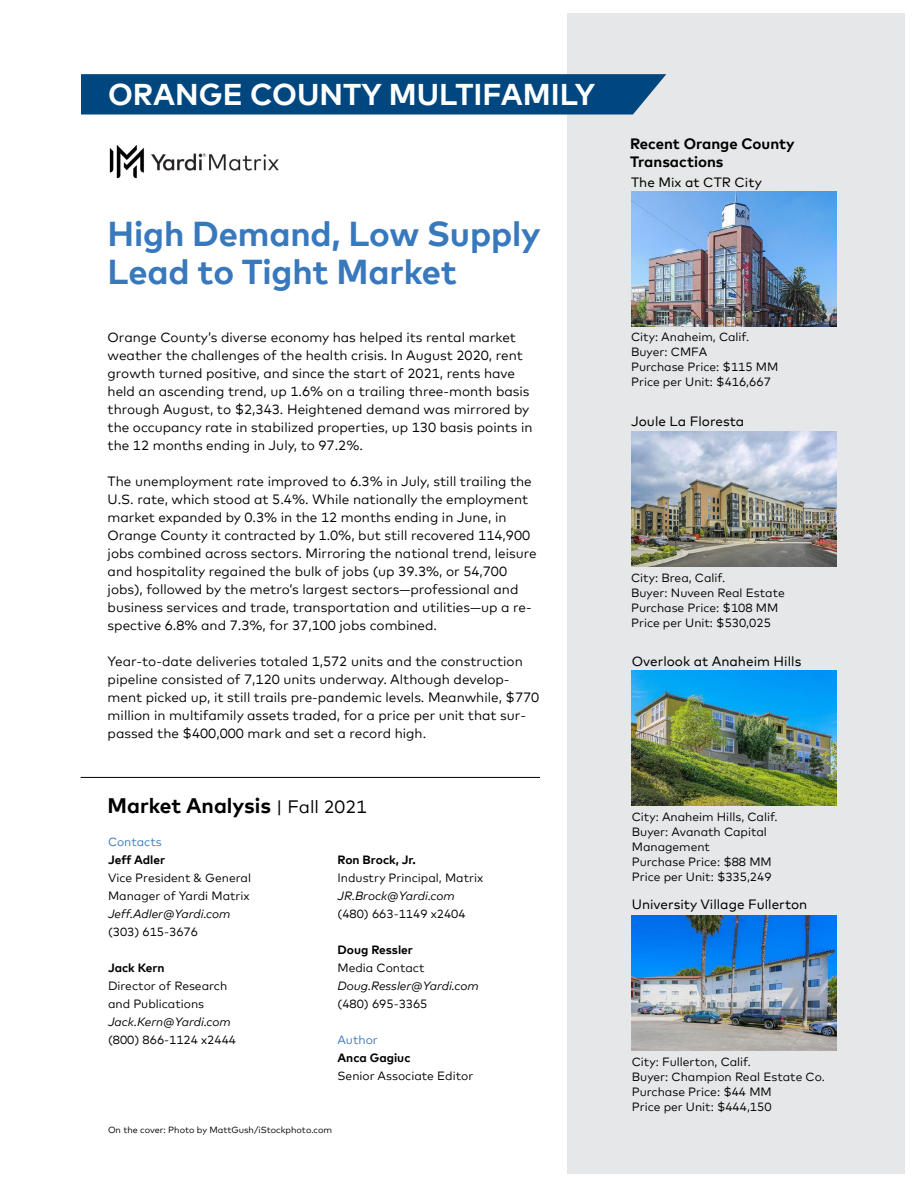
<style>
.page{position:relative;width:918px;height:1188px;background:#fff}
.page>*{position:absolute;margin:0;border:0;box-sizing:border-box;transform-origin:0 0}
.t1{font:700 34.5px/39px "Mark Offc Pro";letter-spacing:-.005em;color:#3879be}
.t2{font:700 30px "Mark Offc Pro";color:#fff}
.t3{font:700 21px "Mark Offc Pro";color:#000}
.t4{font:700 15px/18px "Mark Offc Pro";color:#000}
.t5{font:13.5px/18px "Mark Offc Pro";color:#000}
.t6{font:13.5px "Mark Offc Pro";color:#000}
.t7{font:12px/15px "Mark Offc Pro";color:#000}
.t8{font:italic 12px "Mark Offc Pro";color:#000}
.t9{font:700 12px "Mark Offc Pro";color:#000}
.t10{font:12px "Mark Offc Pro";color:#3879be}
.t11{font:9px "Mark Offc Pro";color:#000}
.s1{font-weight:400;font-size:18px}
</style>
<div class="page">
<img style="left:110px;top:145px;width:169px;height:33px">
<div style="left:567px;top:14px;width:337px;height:1160px;background:#e6e7e8"></div>
<img style="left:632px;top:670px;width:205px;height:135px">
<img style="left:632px;top:915px;width:205px;height:135px">
<img style="left:631px;top:191px;width:205px;height:135px">
<img style="left:631px;top:432px;width:205px;height:135px">
<hr style="left:81px;top:777px;width:459px;height:1px;background:#000">
<svg style="left:81px;top:74px;width:585px;height:41px;background:#094c83"></svg>
<h2 class="t2" style="left:108px;top:71px;width:489px">ORANGE COUNTY MULTIFAMILY</h2>
<h1 class="t1" style="left:108px;top:211px;width:434px">High Demand, Low Supply<br>Lead to Tight Market</h1>
<p class="t5" style="left:108px;top:327px;width:427px">Orange County’s diverse economy has helped its rental market weather the challenges of the health crisis. In August 2020, rent growth turned positive, and since the start of 2021, rents have held an ascending trend, up 1.6% on a trailing three-month basis through August, to $2,343. Heightened demand was mirrored by the occupancy rate in stabilized properties, up 130 basis points in the 12 months ending in July, to 97.2%.</p>
<p class="t5" style="left:108px;top:471px;width:431px">The unemployment rate improved to 6.3% in July, still trailing the U.S. rate, which stood at 5.4%. While nationally the employment market expanded by 0.3% in the 12 months ending in June, in Orange County it contracted by 1.0%, but still recovered 114,900 jobs combined across sectors. Mirroring the national trend, leisure and hospitality regained the bulk of jobs (up 39.3%, or 54,700 jobs), followed by the metro’s largest sectors—professional and business services and trade, transportation and utilities—up a re&shy;spective 6.8% and 7.3%, for 37,100 jobs combined.</p>
<p class="t5" style="left:108px;top:651px;width:433px">Year-to-date deliveries totaled 1,572 units and the construction pipeline consisted of 7,120 units underway. Although develop&shy;ment picked up, it still trails pre-pandemic levels. Meanwhile, $770 million in multifamily assets traded, for a price per unit that sur&shy;passed the $400,000 mark and set a record high.</p>
<h3 class="t3" style="left:108px;top:790px;width:261px">Market Analysis <span class="s1">| Fall 2021</span></h3>
<p class="t10" style="left:108px;top:833px;width:55px">Contacts</p>
<p class="t9" style="left:108px;top:851px;width:59px">Jeff Adler</p>
<p class="t7" style="left:108px;top:868px;width:145px;line-height:18px">Vice President &amp; General<br>Manager of Yardi Matrix</p>
<p class="t8" style="left:108px;top:905px;width:124px">Jeff.Adler@Yardi.com</p>
<p class="t7" style="left:108px;top:923px;width:92px">(303) 615-3676</p>
<p class="t9" style="left:108px;top:959px;width:58px">Jack Kern</p>
<p class="t7" style="left:108px;top:976px;width:121px;line-height:18px">Director of Research and Publications</p>
<p class="t8" style="left:108px;top:1013px;width:124px">Jack.Kern@Yardi.com</p>
<p class="t7" style="left:108px;top:1031px;width:130px">(800) 866-1124 x2444</p>
<p class="t9" style="left:338px;top:851px;width:80px">Ron Brock, Jr.</p>
<p class="t7" style="left:338px;top:869px;width:147px">Industry Principal, Matrix</p>
<p class="t8" style="left:338px;top:887px;width:119px">JR.Brock@Yardi.com</p>
<p class="t7" style="left:338px;top:905px;width:130px">(480) 663-1149 x2404</p>
<p class="t9" style="left:338px;top:941px;width:77px">Doug Ressler</p>
<p class="t7" style="left:338px;top:959px;width:89px">Media Contact</p>
<p class="t8" style="left:338px;top:977px;width:143px">Doug.Ressler@Yardi.com</p>
<p class="t7" style="left:338px;top:995px;width:92px">(480) 695-3365</p>
<p class="t10" style="left:338px;top:1031px;width:42px">Author</p>
<p class="t9" style="left:338px;top:1049px;width:75px">Anca Gagiuc</p>
<p class="t7" style="left:338px;top:1067px;width:137px">Senior Associate Editor</p>
<p class="t11" style="left:108px;top:1123px;width:226px">On the cover: Photo by MattGush/iStockphoto.com</p>
<p class="t4" style="left:630px;top:134px;width:166px">Recent Orange County<br>Transactions</p>
<p class="t6" style="left:631px;top:172px;width:132px">The Mix at CTR City</p>
<p class="t7" style="left:631px;top:328px;width:149px">City: Anaheim, Calif.<br>Buyer: CMFA<br>Purchase Price: $115 MM<br>Price per Unit: $416,667</p>
<p class="t6" style="left:631px;top:411px;width:115px">Joule La Floresta</p>
<p class="t7" style="left:631px;top:570px;width:155px">City: Brea, Calif.<br>Buyer: Nuveen Real Estate<br>Purchase Price: $108 MM<br>Price per Unit: $530,025</p>
<p class="t6" style="left:632px;top:651px;width:171px">Overlook at Anaheim Hills</p>
<p class="t7" style="left:632px;top:808px;width:147px">City: Anaheim Hills, Calif.<br>Buyer: Avanath Capital<br>Management<br>Purchase Price: $88 MM<br>Price per Unit: $335,249</p>
<p class="t6" style="left:632px;top:894px;width:177px">University Village Fullerton</p>
<p class="t7" style="left:632px;top:1053px;width:195px">City: Fullerton, Calif.<br>Buyer: Champion Real Estate Co.<br>Purchase Price: $44 MM<br>Price per Unit: $444,150</p>
</div>
